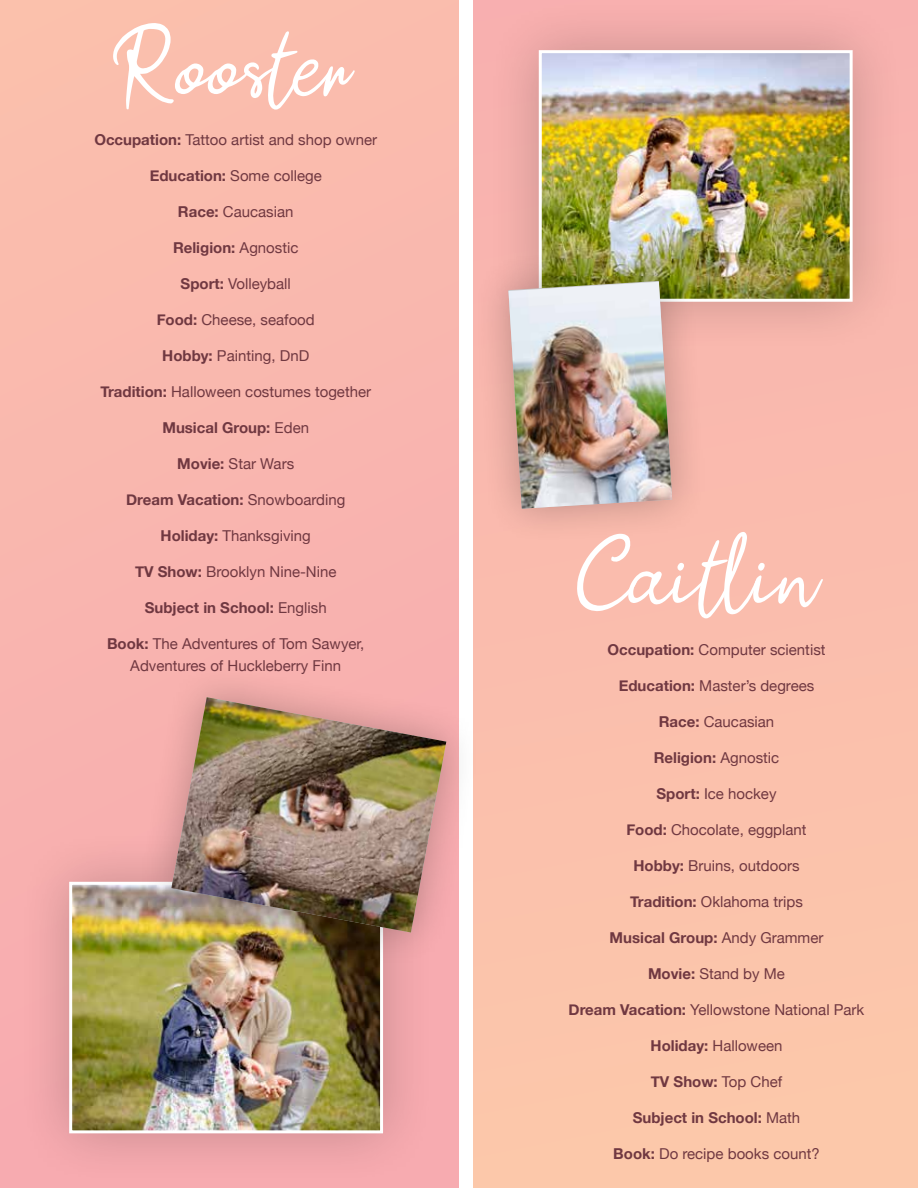
<style>
.page{position:relative;width:918px;height:1188px;background:#fff}
.page>*{position:absolute;margin:0;border:0;box-sizing:border-box;transform-origin:0 0}
.t1{font:96px "Paul Signature";color:#fff}
.t2{font:15px/22.5px "Helvetica Neue";color:#703841;text-align:center}
.t3{font:700 15px "Helvetica Neue";color:#703841}
.s1{font-weight:700}
.s2{font-weight:400}
</style>
<div class="page">
<div style="left:473px;top:0;width:445px;height:1188px;background:#fbc1ac"></div>
<div style="left:0;top:0;width:458px;height:1188px;background:#f9b8ae"></div>
<div style="left:486px;top:0;width:420px;height:355px;background:#000;opacity:.2"></div>
<img style="left:543px;top:54px;width:306px;height:244px">
<div style="left:539px;top:50px;width:314px;height:252px;border:3px solid #fff"></div>
<div style="left:16px;top:829px;width:420px;height:357px;background:#000;opacity:.2"></div>
<img style="left:73px;top:886px;width:306px;height:243px">
<div style="left:69px;top:882px;width:314px;height:251px;border:3px solid #fff"></div>
<div style="left:472px;top:244px;width:237px;height:301px;background:#000;opacity:.25"></div>
<img style="left:508px;top:282px;width:164px;height:227px">
<div style="left:136px;top:662px;width:346px;height:305px;background:#000;opacity:.25"></div>
<img style="left:171px;top:697px;width:275px;height:236px">
<h1 class="t1" style="left:107px;top:4px;width:245px">Rooster</h1>
<p class="t2" style="left:94px;top:129px;width:284px"><span class="s1">Occupation:</span> Tattoo artist and shop owner</p>
<p class="t2" style="left:150px;top:165px;width:173px"><span class="s1">Education:</span> Some college</p>
<p class="t2" style="left:178px;top:201px;width:117px"><span class="s1">Race:</span> Caucasian</p>
<p class="t3" style="left:173px;top:236px;width:127px">Religion: <span class="s2">Agnostic</span></p>
<p class="t2" style="left:181px;top:273px;width:112px"><span class="s1">Sport:</span> Volleyball</p>
<p class="t2" style="left:157px;top:309px;width:160px"><span class="s1">Food:</span> Cheese, seafood</p>
<p class="t2" style="left:162px;top:345px;width:148px"><span class="s1">Hobby:</span> Painting, DnD</p>
<p class="t2" style="left:100px;top:381px;width:272px"><span class="s1">Tradition:</span> Halloween costumes together</p>
<p class="t3" style="left:162px;top:416px;width:148px">Musical Group: <span class="s2">Eden</span></p>
<p class="t2" style="left:177px;top:453px;width:118px"><span class="s1">Movie:</span> Star Wars</p>
<p class="t3" style="left:126px;top:488px;width:221px">Dream Vacation: <span class="s2">Snowboarding</span></p>
<p class="t2" style="left:161px;top:525px;width:152px"><span class="s1">Holiday:</span> Thanksgiving</p>
<p class="t2" style="left:135px;top:561px;width:203px"><span class="s1">TV Show:</span> Brooklyn Nine-Nine</p>
<p class="t3" style="left:145px;top:596px;width:183px">Subject in School: <span class="s2">English</span></p>
<p class="t2" style="left:107px;top:633px;width:259px"><span class="s1">Book:</span> The Adventures of Tom Sawyer,<br>Adventures of Huckleberry Finn</p>
<h1 class="t1" style="left:574px;top:513px;width:244px">Caitlin</h1>
<p class="t2" style="left:607px;top:639px;width:220px"><span class="s1">Occupation:</span> Computer scientist</p>
<p class="t2" style="left:619px;top:675px;width:197px"><span class="s1">Education:</span> Master’s degrees</p>
<p class="t2" style="left:659px;top:711px;width:117px"><span class="s1">Race:</span> Caucasian</p>
<p class="t3" style="left:654px;top:746px;width:127px">Religion: <span class="s2">Agnostic</span></p>
<p class="t2" style="left:657px;top:783px;width:122px"><span class="s1">Sport:</span> Ice hockey</p>
<p class="t2" style="left:626px;top:819px;width:182px"><span class="s1">Food:</span> Chocolate, eggplant</p>
<p class="t2" style="left:633px;top:855px;width:168px"><span class="s1">Hobby:</span> Bruins, outdoors</p>
<p class="t2" style="left:630px;top:891px;width:174px"><span class="s1">Tradition:</span> Oklahoma trips</p>
<p class="t3" style="left:610px;top:926px;width:215px">Musical Group: <span class="s2">Andy Grammer</span></p>
<p class="t2" style="left:648px;top:963px;width:138px"><span class="s1">Movie:</span> Stand by Me</p>
<p class="t2" style="left:569px;top:999px;width:297px"><span class="s1">Dream Vacation:</span> Yellowstone National Park</p>
<p class="t2" style="left:651px;top:1035px;width:133px"><span class="s1">Holiday:</span> Halloween</p>
<p class="t3" style="left:651px;top:1070px;width:133px">TV Show: <span class="s2">Top Chef</span></p>
<p class="t3" style="left:633px;top:1106px;width:169px">Subject in School: <span class="s2">Math</span></p>
<p class="t2" style="left:613px;top:1143px;width:208px"><span class="s1">Book:</span> Do recipe books count?</p>
</div>
